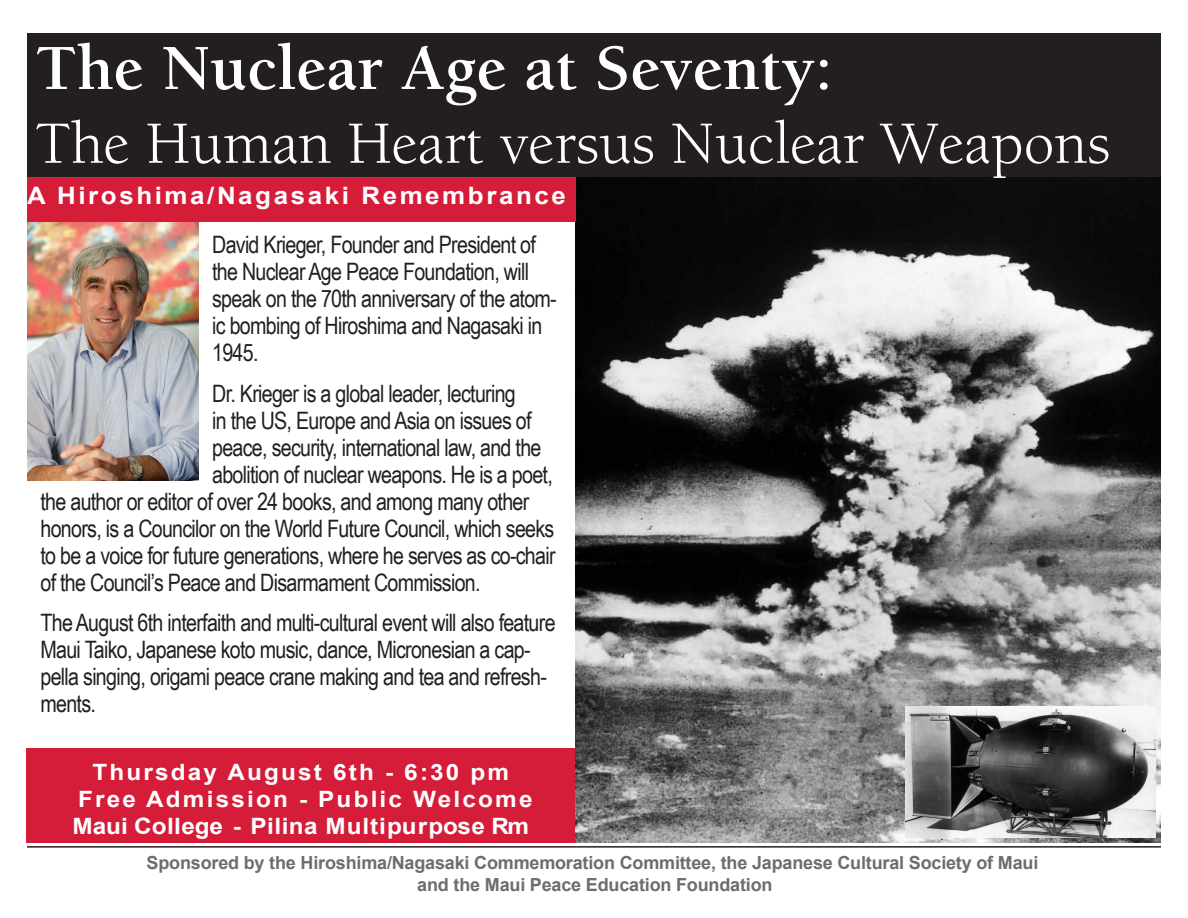
<style>
.page{position:relative;width:1188px;height:918px;background:#fff}
.page>*{position:absolute;margin:0;border:0;box-sizing:border-box;transform-origin:0 0}
.t1{font:700 66px "ATC Laurel";color:#fff}
.t2{font:61.5px "ATC Laurel";color:#fff}
.t3{font:24px/27px "Arial Narrow";letter-spacing:-.03em;color:#231f20}
.t4{font:700 24px "Arial";letter-spacing:.1em;color:#fff;scale:1.08 1}
.t5{font:700 22.5px/27px "Arial";letter-spacing:.09em;color:#fff;text-align:center;scale:1.08 1}
.t6{font:700 18px/21.6px "Arial";letter-spacing:-.01em;color:#6c6d70;text-align:center}
</style>
<div class="page">
<hr style="left:27px;top:846px;width:1134px;height:2px;background:#231f20">
<div style="left:26px;top:748px;width:549px;height:95px;background:#d51c39"></div>
<div style="left:27px;top:33px;width:1134px;height:145px;background:#231f20"></div>
<img style="left:575px;top:177px;width:586px;height:666px">
<img style="left:906px;top:707px;width:249px;height:130px">
<div style="left:27px;top:178px;width:548px;height:44px;background:#d51c39"></div>
<img style="left:27px;top:223px;width:172px;height:257px">
<p class="t1" style="left:35px;top:33px;width:799px">The Nuclear Age at Seventy:</p>
<p class="t2" style="left:35px;top:111px;width:1076px">The Human Heart versus Nuclear Weapons</p>
<p class="t4" style="left:27px;top:179px;width:500px">A Hiroshima/Nagasaki Remembrance</p>
<p class="t3" style="left:212px;top:230px;width:346px">David Krieger, Founder and President of the Nuclear Age Peace Foundation, will speak on the 70th anniversary of the atom&shy;ic bombing of Hiroshima and Nagasaki in 1945.</p>
<p class="t3" style="left:212px;top:379px;width:305px">Dr. Krieger is a global leader, lecturing</p>
<p class="t3" style="left:212px;top:406px;width:321px">in the US, Europe and Asia on issues of</p>
<p class="t3" style="left:212px;top:433px;width:331px">peace, security, international law, and the</p>
<p class="t3" style="left:212px;top:460px;width:342px">abolition of nuclear weapons. He is a poet,</p>
<p class="t3" style="left:40px;top:487px;width:490px">the author or editor of over 24 books, and among many other</p>
<p class="t3" style="left:40px;top:514px;width:515px">honors, is a Councilor on the World Future Council, which seeks</p>
<p class="t3" style="left:40px;top:541px;width:517px">to be a voice for future generations, where he serves as co-chair</p>
<p class="t3" style="left:40px;top:568px;width:442px">of the Council’s Peace and Disarmament Commission.</p>
<p class="t3" style="left:40px;top:608px;width:517px">The August 6th interfaith and multi-cultural event will also feature Maui Taiko, Japanese koto music, dance, Micronesian a cap&shy;pella singing, origami peace crane making and tea and refresh&shy;ments.</p>
<p class="t5" style="left:73px;top:759px;width:427px">Thursday August 6th - 6:30 pm<br>Free Admission - Public Welcome<br>Maui College - Pilina Multipurpose Rm</p>
<p class="t6" style="left:147px;top:852px;width:893px">Sponsored by the Hiroshima/Nagasaki Commemoration Committee, the Japanese Cultural Society of Maui and the Maui Peace Education Foundation</p>
</div>
